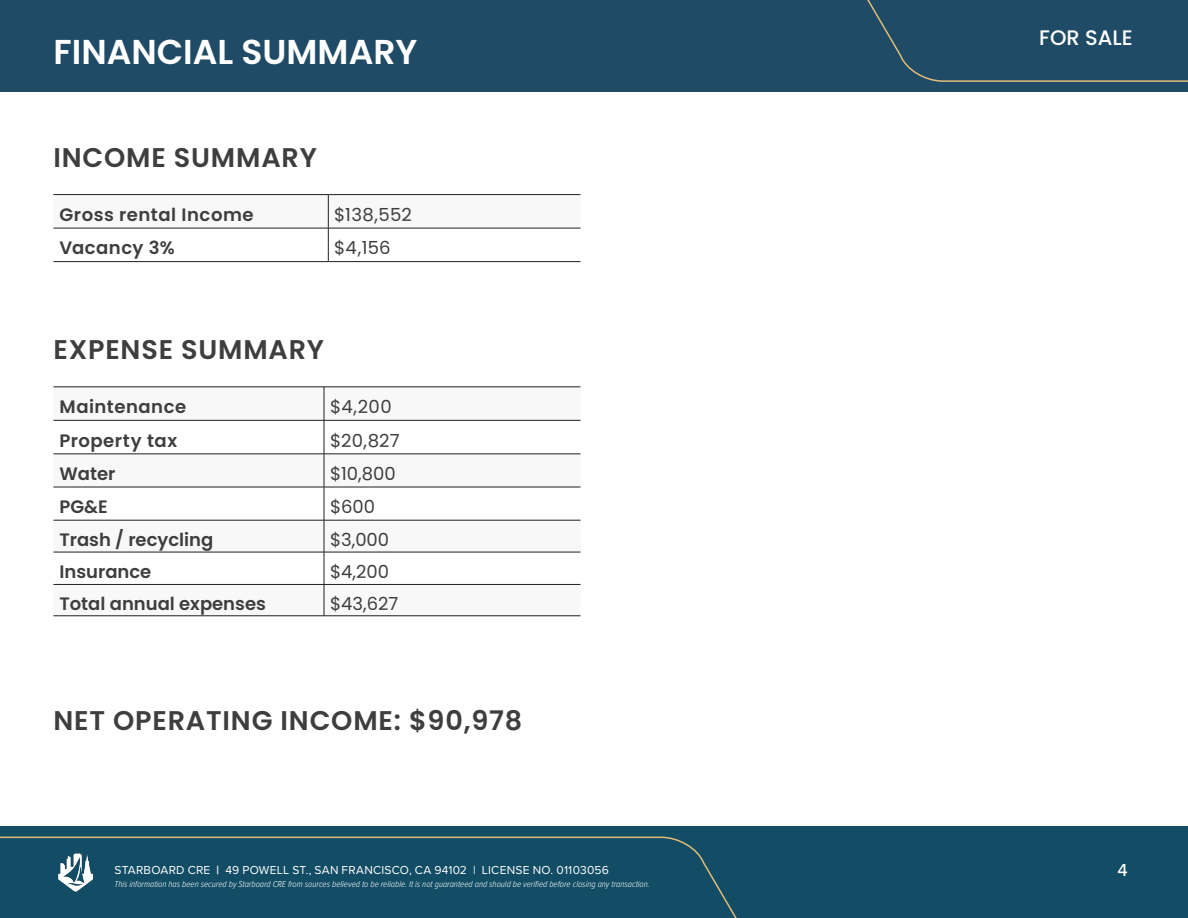
<style>
.page{position:relative;width:1188px;height:918px;background:#fff}
.page>*{position:absolute;margin:0;border:0;box-sizing:border-box;transform-origin:0 0}
.Emphasis{font:600 34.5px "Poppins";color:#fff}
.t1{font:600 27px "Poppins";letter-spacing:.03em;color:#3e3e3f}
.t2{font:500 21px "Poppins";color:#fff}
.t3{font:18px "Poppins";color:#3e3e3f}
.t4{font:600 18px "Poppins";color:#3e3e3f}
.t5{font:600 18px "Poppins";letter-spacing:.025em;color:#3e3e3f}
.t6{font:600 18px "Poppins";letter-spacing:.03em;color:#3e3e3f}
.t7{font:500 18px "Proxima Nova";color:#fff}
.t8{font:12px "Proxima Nova";letter-spacing:.02em;color:#fff}
.t9{font:italic 300 9px "Proxima Nova Cond";color:#fff}
.s1{font-weight:700}
</style>
<div class="page">
<div style="left:0;top:0;width:1188px;height:91px;background:#204b66"></div>
<svg style="left:867px;top:0;width:321px;height:82px"></svg>
<div style="left:0;top:826px;width:1188px;height:92px;background:#124c65"></div>
<svg style="left:0;top:836px;width:737px;height:82px"></svg>
<img style="left:56px;top:853px;width:39px;height:42px">
<svg style="left:53px;top:195px;width:527px;height:33px"></svg>
<hr style="left:53px;top:194px;width:275px;height:1px;background:#231f20">
<hr style="left:328px;top:194px;width:252px;height:1px;background:#231f20">
<hr style="left:328px;top:195px;width:1px;height:33px;background:#231f20">
<hr style="left:53px;top:228px;width:275px;height:1px;background:#231f20">
<hr style="left:328px;top:228px;width:252px;height:1px;background:#231f20">
<hr style="left:328px;top:228px;width:1px;height:33px;background:#231f20">
<hr style="left:53px;top:261px;width:275px;height:1px;background:#231f20">
<hr style="left:328px;top:261px;width:252px;height:1px;background:#231f20">
<svg style="left:53px;top:388px;width:527px;height:228px"></svg>
<hr style="left:53px;top:387px;width:271px;height:1px;background:#231f20">
<hr style="left:324px;top:387px;width:256px;height:1px;background:#231f20">
<hr style="left:324px;top:387px;width:1px;height:33px;background:#231f20">
<hr style="left:53px;top:420px;width:271px;height:1px;background:#231f20">
<hr style="left:324px;top:420px;width:256px;height:1px;background:#231f20">
<hr style="left:324px;top:421px;width:1px;height:33px;background:#231f20">
<hr style="left:53px;top:454px;width:271px;height:1px;background:#231f20">
<hr style="left:324px;top:454px;width:256px;height:1px;background:#231f20">
<hr style="left:324px;top:454px;width:1px;height:33px;background:#231f20">
<hr style="left:53px;top:487px;width:271px;height:1px;background:#231f20">
<hr style="left:324px;top:487px;width:256px;height:1px;background:#231f20">
<hr style="left:324px;top:487px;width:1px;height:33px;background:#231f20">
<hr style="left:53px;top:520px;width:271px;height:1px;background:#231f20">
<hr style="left:324px;top:520px;width:256px;height:1px;background:#231f20">
<hr style="left:324px;top:520px;width:1px;height:32px;background:#231f20">
<hr style="left:53px;top:552px;width:271px;height:1px;background:#231f20">
<hr style="left:324px;top:552px;width:256px;height:1px;background:#231f20">
<hr style="left:324px;top:552px;width:1px;height:32px;background:#231f20">
<hr style="left:53px;top:584px;width:271px;height:1px;background:#231f20">
<hr style="left:324px;top:584px;width:256px;height:1px;background:#231f20">
<hr style="left:324px;top:585px;width:1px;height:31px;background:#231f20">
<hr style="left:53px;top:616px;width:271px;height:1px;background:#231f20">
<hr style="left:324px;top:616px;width:256px;height:1px;background:#231f20">
<p class="Emphasis" style="left:53px;top:32px;width:365px">FINANCIAL SUMMARY</p>
<p class="t1" style="left:53px;top:141px;width:265px">INCOME SUMMARY</p>
<p class="t5" style="left:59px;top:204px;width:196px">Gross rental Income</p>
<p class="t3" style="left:334px;top:204px;width:79px">$138,552</p>
<p class="t5" style="left:59px;top:238px;width:117px">Vacancy 3%</p>
<p class="t3" style="left:334px;top:238px;width:58px">$4,156</p>
<p class="t1" style="left:53px;top:334px;width:272px">EXPENSE SUMMARY</p>
<p class="t5" style="left:59px;top:396px;width:128px">Maintenance</p>
<p class="t3" style="left:330px;top:396px;width:63px">$4,200</p>
<p class="t6" style="left:59px;top:430px;width:119px">Property tax</p>
<p class="t3" style="left:330px;top:430px;width:71px">$20,827</p>
<p class="t4" style="left:59px;top:463px;width:57px">Water</p>
<p class="t3" style="left:330px;top:463px;width:67px">$10,800</p>
<p class="t4" style="left:59px;top:496px;width:50px">PG&amp;E</p>
<p class="t3" style="left:330px;top:496px;width:47px">$600</p>
<p class="t4" style="left:59px;top:529px;width:155px">Trash / recycling</p>
<p class="t3" style="left:330px;top:529px;width:61px">$3,000</p>
<p class="t4" style="left:59px;top:561px;width:93px">Insurance</p>
<p class="t3" style="left:330px;top:561px;width:61px">$4,200</p>
<p class="t4" style="left:59px;top:593px;width:208px">Total annual expenses</p>
<p class="t3" style="left:330px;top:593px;width:70px">$43,627</p>
<p class="t1" style="left:53px;top:705px;width:470px">NET OPERATING INCOME: $90,978</p>
<h3 class="t2" style="left:1039px;top:26px;width:95px">FOR SALE</h3>
<h3 class="t8" style="left:114px;top:861px;width:496px">STARBOARD CRE <span class="s1">|</span> 49 POWELL ST., SAN FRANCISCO, CA 94102 | LICENSE NO. 01103056</h3>
<h3 class="t7" style="left:1118px;top:856px;width:12px">4</h3>
<p class="t9" style="left:114px;top:877px;width:537px">This information has been secured by Starboard CRE from sources believed to be reliable. It is not guaranteed and should be verified before closing any transaction.</p>
</div>
